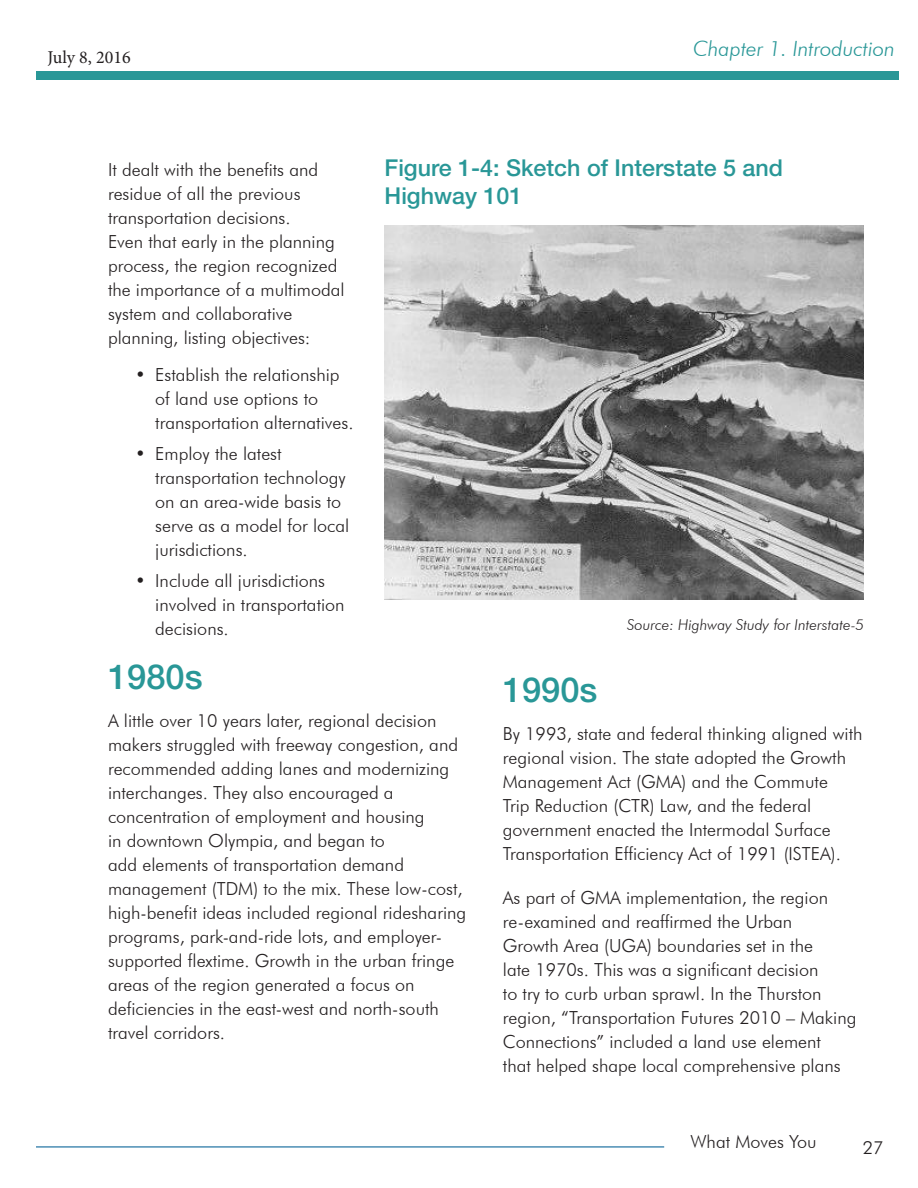
<style>
.page{position:relative;width:918px;height:1188px;background:#fff}
.page>*{position:absolute;margin:0;border:0;box-sizing:border-box;transform-origin:0 0}
.H1_but-NoTOC{font:500 34.5px "Helvetica Neue LT Std";color:#299797}
.Figure_Heading{font:500 23.25px/28.5px "Helvetica Neue LT Std";color:#299797}
.t1{font:italic 300 21px "Futura BT";color:#299797}
.Body_Paragraph{font:300 18px/24px "Futura BT";color:#231f20}
.Pre-Bullet_Paragraph{font:300 18px/24px "Futura BT";color:#231f20}
.t2{font:18px "Minion Pro";color:#231f20}
.t3{font:italic 300 15px "Futura BT";color:#231f20}
</style>
<div class="page">
<div style="left:36px;top:71px;width:862px;height:9px;background:#299797"></div>
<hr style="left:36px;top:1146px;width:628px;height:1px;background:#10689b">
<img style="left:385px;top:225px;width:479px;height:375px">
<p class="t2" style="left:47px;top:45px;width:85px">July 8, 2016</p>
<p class="t1" style="left:693px;top:36px;width:203px">Chapter 1. Introduction</p>
<p class="Figure_Heading" style="left:385px;top:153px;width:400px">Figure 1-4: Sketch of Interstate 5 and<br>Highway 101</p>
<p class="Pre-Bullet_Paragraph" style="left:108px;top:157px;width:238px">It dealt with the benefits and residue of all the previous transportation decisions.<br>Even that early in the planning process, the region recognized the importance of a multimodal system and collaborative planning, listing objectives:</p>
<p class="Body_Paragraph" style="left:155px;top:363px;width:200px;text-indent:-20px">• Establish the relationship of land use options to transportation alternatives.</p>
<p class="Body_Paragraph" style="left:155px;top:441px;width:196px;text-indent:-20px">• Employ the latest transportation technology on an area-wide basis to serve as a model for local jurisdictions.</p>
<p class="Body_Paragraph" style="left:155px;top:568px;width:191px;text-indent:-20px">• Include all jurisdictions involved in transportation decisions.</p>
<p class="H1_but-NoTOC" style="left:108px;top:657px;width:96px">1980s</p>
<p class="Body_Paragraph" style="left:108px;top:708px;width:360px">A little over 10 years later, regional decision makers struggled with freeway congestion, and recommended adding lanes and modernizing interchanges. They also encouraged a concentration of employment and housing<br>in downtown Olympia, and began to<br>add elements of transportation demand management (TDM) to the mix. These low-cost, high-benefit ideas included regional ridesharing programs, park-and-ride lots, and employer&shy;supported flextime. Growth in the urban fringe areas of the region generated a focus on deficiencies in the east-west and north-south travel corridors.</p>
<p class="t3" style="left:627px;top:616px;width:238px">Source: Highway Study for Interstate-5</p>
<p class="H1_but-NoTOC" style="left:503px;top:669px;width:96px">1990s</p>
<p class="Body_Paragraph" style="left:503px;top:721px;width:361px">By 1993, state and federal thinking aligned with regional vision. The state adopted the Growth Management Act (GMA) and the Commute<br>Trip Reduction (CTR) Law, and the federal government enacted the Intermodal Surface Transportation Efficiency Act of 1991 (ISTEA).</p>
<p class="Body_Paragraph" style="left:503px;top:885px;width:355px">As part of GMA implementation, the region re-examined and reaffirmed the Urban<br>Growth Area (UGA) boundaries set in the<br>late 1970s. This was a significant decision<br>to try to curb urban sprawl. In the Thurston region, “Transportation Futures 2010 – Making Connections” included a land use element<br>that helped shape local comprehensive plans</p>
<p class="Body_Paragraph" style="left:690px;top:1129px;width:128px">What Moves You</p>
<p class="Body_Paragraph" style="left:863px;top:1135px;width:22px">27</p>
</div>
